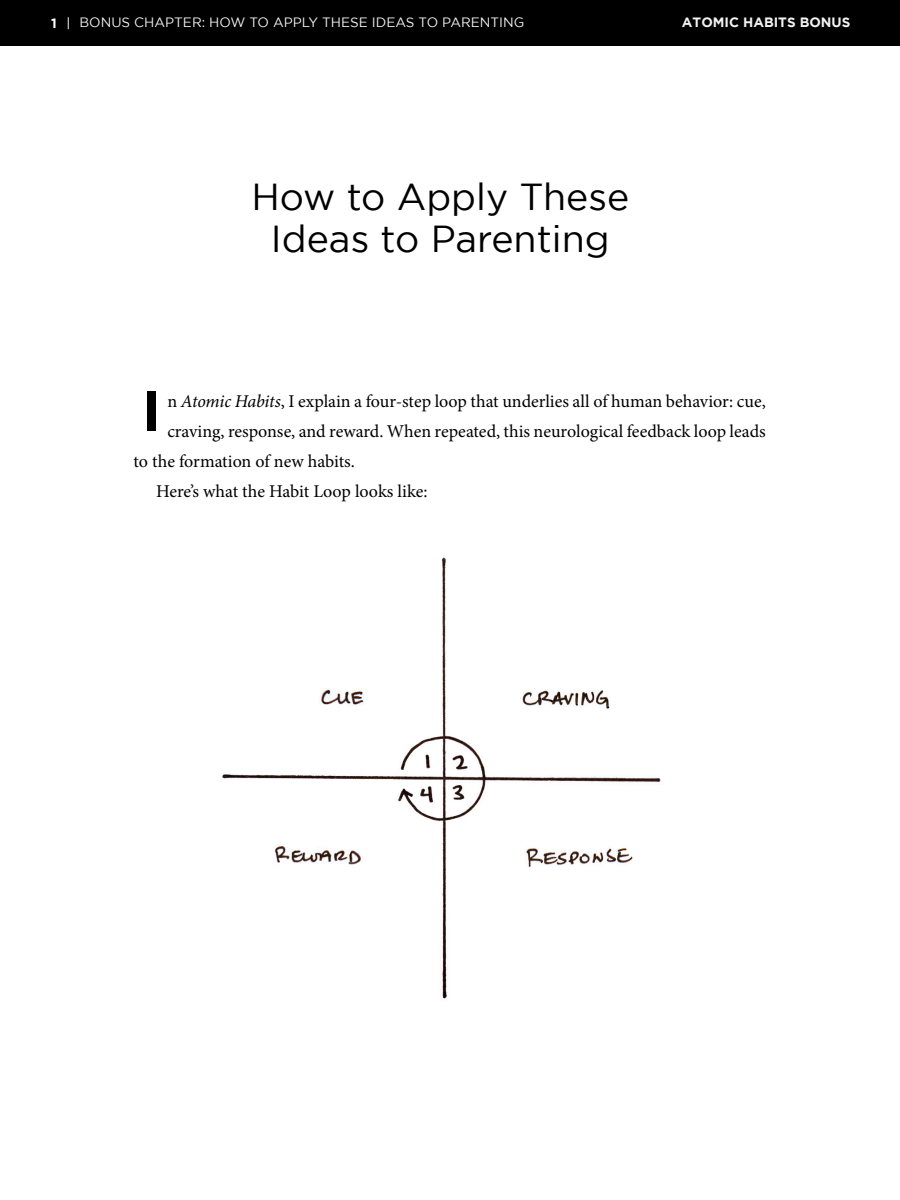
<style>
.page{position:relative;width:900px;height:1200px;background:#fff}
.page>*{position:absolute;margin:0;border:0;box-sizing:border-box;transform-origin:0 0}
.t1{font:700 57px "Gotham";color:#000}
.t2{font:37.5px/42px "Gotham";color:#000;text-align:center}
.t3{font:18px "Minion Pro";color:#000}
.t4{font:13.5px "Gotham";color:#f2f2f2}
.t5{font:700 13.5px "Gotham";color:#f2f2f2}
.t6{font:700 13.5px "Gotham";color:#fff}
.s1{font-style:italic}
</style>
<div class="page">
<div style="left:0;top:0;width:900px;height:46px;background:#000"></div>
<svg style="left:68px;top:17px;width:1px;height:12px"></svg>
<img style="left:222px;top:557px;width:439px;height:442px">
<p class="t6" style="left:51px;top:15px;width:7px">1</p>
<p class="t4" style="left:80px;top:15px;width:446px">BONUS CHAPTER: HOW TO APPLY THESE IDEAS TO PARENTING</p>
<p class="t5" style="left:682px;top:15px;width:170px">ATOMIC HABITS BONUS</p>
<h2 class="t2" style="left:251px;top:175px;width:379px">How to Apply These<br>Ideas to Parenting</h2>
<h1 class="t1" style="left:142px;top:378px;width:21px">I</h1>
<p class="t3" style="left:167px;top:389px;width:600px">n <span class="s1">Atomic Habits</span>, I explain a four-step loop that underlies all of human behavior: cue,</p>
<p class="t3" style="left:167px;top:419px;width:600px">craving, response, and reward. When repeated, this neurological feedback loop leads</p>
<p class="t3" style="left:134px;top:449px;width:223px">to the formation of new habits.</p>
<p class="t3" style="left:156px;top:479px;width:273px">Here’s what the Habit Loop looks like:</p>
</div>
